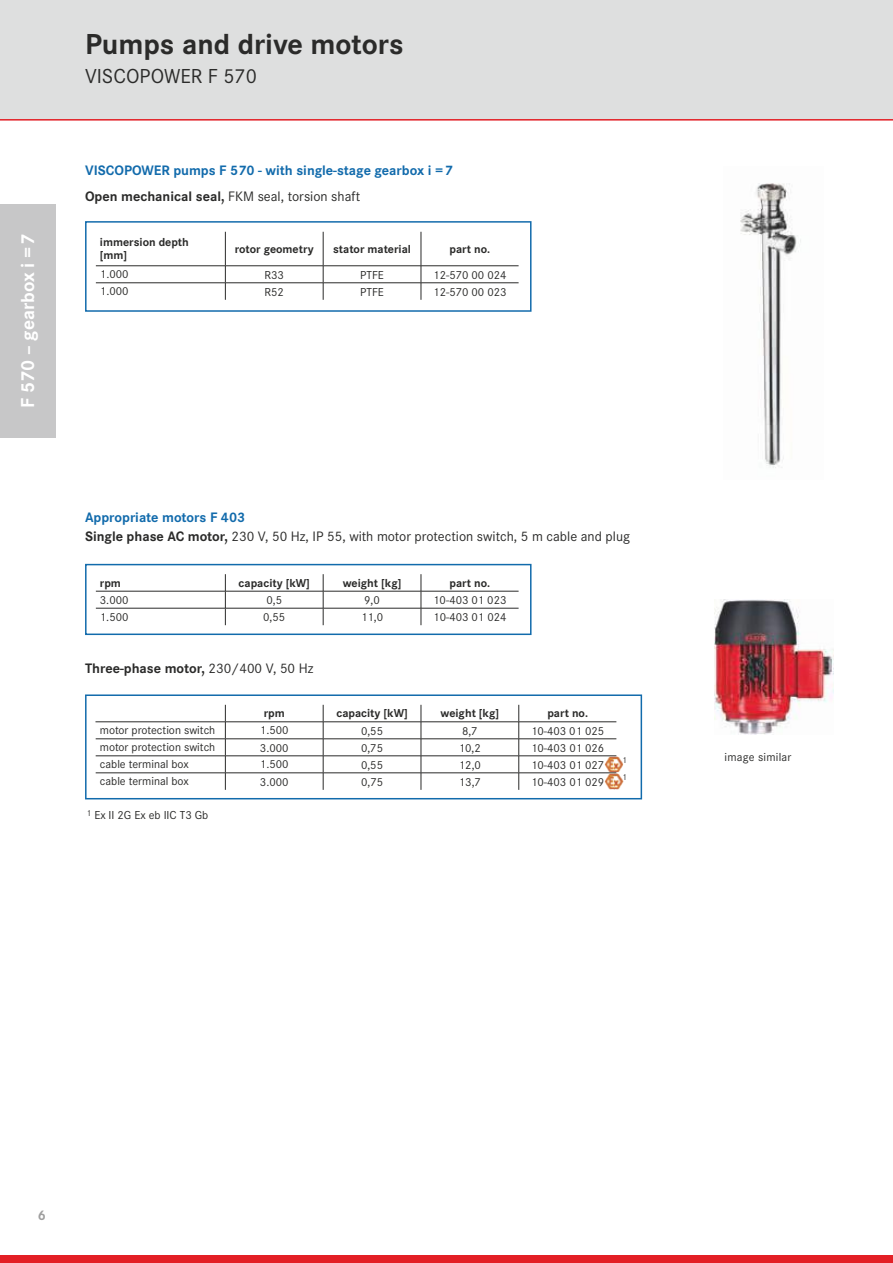
<style>
.page{position:relative;width:893px;height:1263px;background:#fff}
.page>*{position:absolute;margin:0;border:0;box-sizing:border-box;transform-origin:0 0}
.t1{font:700 30px "Corporate S";color:#2b2b2a}
.t2{font:21px "Corporate S";color:#2b2b2a}
.t3{font:700 19.5px "Corporate S";color:#fff}
.t4{font:14.25px/19.5px "Corporate S";color:#2b2b2a}
.t5{font:700 14.25px "Corporate S";color:#126bac}
.t6{font:700 14.25px "Corporate S";color:#2b2b2a}
.t7{font:700 14.25px "Corporate S";color:#9f9f9f}
.t8{font:12px "Corporate S";color:#2b2b2a}
.t9{font:700 12px/12.8px "Corporate S";color:#2b2b2a}
.t10{font:12px "Corporate S";letter-spacing:.02em;color:#2b2b2a}
.t11{font:9px/17.4px "Corporate S";color:#2b2b2a}
.s1{font-weight:700}
.s2{font-weight:700;color:#126bac}
.s3{font-weight:400}
</style>
<div class="page">
<div style="left:0;top:0;width:893px;height:120px;background:#dedfdf"></div>
<hr style="left:0;top:119px;width:893px;height:2px;background:#e31f25">
<div style="left:0;top:1255px;width:893px;height:8px;background:#e31f25"></div>
<div style="left:85px;top:694px;width:557px;height:105px;border:2px solid #126bac"></div>
<hr style="left:95px;top:721px;width:130px;height:1px;background:#2b2b2a">
<hr style="left:225px;top:721px;width:98px;height:1px;background:#2b2b2a">
<hr style="left:323px;top:721px;width:98px;height:1px;background:#2b2b2a">
<hr style="left:421px;top:721px;width:98px;height:1px;background:#2b2b2a">
<hr style="left:519px;top:721px;width:97px;height:1px;background:#2b2b2a">
<hr style="left:96px;top:738px;width:129px;height:1px;background:#2b2b2a">
<hr style="left:225px;top:738px;width:98px;height:1px;background:#2b2b2a">
<hr style="left:323px;top:738px;width:98px;height:1px;background:#2b2b2a">
<hr style="left:421px;top:738px;width:98px;height:1px;background:#2b2b2a">
<hr style="left:519px;top:738px;width:97px;height:1px;background:#2b2b2a">
<hr style="left:96px;top:755px;width:129px;height:1px;background:#2b2b2a">
<hr style="left:225px;top:755px;width:98px;height:1px;background:#2b2b2a">
<hr style="left:323px;top:755px;width:98px;height:1px;background:#2b2b2a">
<hr style="left:421px;top:755px;width:98px;height:1px;background:#2b2b2a">
<hr style="left:519px;top:755px;width:97px;height:1px;background:#2b2b2a">
<hr style="left:96px;top:772px;width:129px;height:1px;background:#2b2b2a">
<hr style="left:225px;top:772px;width:98px;height:1px;background:#2b2b2a">
<svg style="left:225px;top:705px;width:1px;height:85px"></svg>
<hr style="left:323px;top:772px;width:98px;height:1px;background:#2b2b2a">
<svg style="left:323px;top:705px;width:1px;height:85px"></svg>
<hr style="left:421px;top:772px;width:98px;height:1px;background:#2b2b2a">
<svg style="left:421px;top:705px;width:1px;height:85px"></svg>
<hr style="left:519px;top:772px;width:97px;height:1px;background:#2b2b2a">
<svg style="left:518px;top:705px;width:1px;height:85px"></svg>
<div style="left:85px;top:221px;width:446px;height:91px;border:2px solid #126bac"></div>
<div style="left:85px;top:564px;width:446px;height:71px;border:2px solid #126bac"></div>
<hr style="left:225px;top:232px;width:1px;height:34px;background:#2b2b2a">
<hr style="left:323px;top:232px;width:1px;height:34px;background:#2b2b2a">
<hr style="left:421px;top:232px;width:1px;height:34px;background:#2b2b2a">
<hr style="left:96px;top:283px;width:129px;height:1px;background:#2b2b2a">
<hr style="left:225px;top:283px;width:98px;height:1px;background:#2b2b2a">
<hr style="left:323px;top:283px;width:98px;height:1px;background:#2b2b2a">
<hr style="left:421px;top:283px;width:98px;height:1px;background:#2b2b2a">
<hr style="left:96px;top:265px;width:129px;height:1px;background:#2b2b2a">
<hr style="left:225px;top:265px;width:98px;height:1px;background:#2b2b2a">
<svg style="left:225px;top:266px;width:1px;height:34px"></svg>
<hr style="left:323px;top:265px;width:98px;height:1px;background:#2b2b2a">
<svg style="left:323px;top:266px;width:1px;height:34px"></svg>
<hr style="left:421px;top:265px;width:98px;height:1px;background:#2b2b2a">
<svg style="left:421px;top:266px;width:1px;height:34px"></svg>
<hr style="left:96px;top:608px;width:129px;height:1px;background:#2b2b2a">
<hr style="left:225px;top:608px;width:98px;height:1px;background:#2b2b2a">
<hr style="left:323px;top:608px;width:98px;height:1px;background:#2b2b2a">
<hr style="left:421px;top:608px;width:98px;height:1px;background:#2b2b2a">
<hr style="left:96px;top:591px;width:129px;height:1px;background:#2b2b2a">
<hr style="left:225px;top:591px;width:98px;height:1px;background:#2b2b2a">
<svg style="left:225px;top:574px;width:1px;height:51px"></svg>
<hr style="left:323px;top:591px;width:98px;height:1px;background:#2b2b2a">
<svg style="left:323px;top:574px;width:1px;height:51px"></svg>
<hr style="left:421px;top:591px;width:98px;height:1px;background:#2b2b2a">
<svg style="left:421px;top:574px;width:1px;height:51px"></svg>
<img style="left:604px;top:756px;width:19px;height:16px">
<img style="left:604px;top:774px;width:19px;height:16px">
<img style="left:714px;top:599px;width:119px;height:135px">
<img style="left:740px;top:183px;width:61px;height:285px">
<div style="left:0;top:204px;width:55px;height:234px;background:#c7c7c8"></div>
<h3 class="t3" style="left:14px;top:408px;width:176px;rotate:-90deg">F 570 – gearbox i =7</h3>
<h1 class="t1" style="left:85px;top:24px;width:320px">Pumps and drive motors</h1>
<h2 class="t2" style="left:85px;top:62px;width:173px">VISCOPOWER F 570</h2>
<p class="t5" style="left:85px;top:161px;width:369px">VISCOPOWER pumps F 570 - with single-stage gearbox i =7</p>
<p class="t4" style="left:85px;top:186px;width:277px"><span class="s1">Open mechanical seal,</span> FKM seal, torsion shaft</p>
<p class="t9" style="left:100px;top:236px;width:90px">immersion depth [mm]</p>
<p class="t9" style="left:235px;top:242px;width:80px">rotor geometry</p>
<p class="t9" style="left:333px;top:242px;width:79px">stator material</p>
<p class="t9" style="left:449px;top:242px;width:42px">part no.</p>
<p class="t8" style="left:100px;top:266px;width:30px">1.000</p>
<p class="t8" style="left:265px;top:267px;width:21px">R33</p>
<p class="t8" style="left:360px;top:267px;width:25px">PTFE</p>
<p class="t8" style="left:433px;top:267px;width:75px">12-570 00 024</p>
<p class="t8" style="left:100px;top:283px;width:30px">1.000</p>
<p class="t8" style="left:265px;top:284px;width:21px">R52</p>
<p class="t8" style="left:360px;top:284px;width:25px">PTFE</p>
<p class="t8" style="left:433px;top:284px;width:75px">12-570 00 023</p>
<p class="t4" style="left:85px;top:507px;width:546px"><span class="s2">Appropriate motors F 403<br></span><span class="s1">Single phase AC motor,</span> 230 V, 50 Hz, IP 55, with motor protection switch, 5 m cable and plug</p>
<p class="t9" style="left:100px;top:576px;width:23px">rpm</p>
<p class="t9" style="left:239px;top:576px;width:73px">capacity [kW]</p>
<p class="t9" style="left:343px;top:576px;width:60px">weight [kg]</p>
<p class="t9" style="left:449px;top:576px;width:42px">part no.</p>
<p class="t8" style="left:100px;top:592px;width:30px">3.000</p>
<p class="t8" style="left:266px;top:592px;width:17px">0,5</p>
<p class="t8" style="left:364px;top:592px;width:17px">9,0</p>
<p class="t8" style="left:433px;top:592px;width:75px">10-403 01 023</p>
<p class="t8" style="left:100px;top:609px;width:30px">1.500</p>
<p class="t8" style="left:263px;top:609px;width:24px">0,55</p>
<p class="t8" style="left:361px;top:609px;width:24px">11,0</p>
<p class="t8" style="left:433px;top:609px;width:75px">10-403 01 024</p>
<p class="t6" style="left:85px;top:658px;width:230px">Three-phase motor, <span class="s3">230/400 V, 50 Hz</span></p>
<p class="t9" style="left:264px;top:706px;width:23px">rpm</p>
<p class="t9" style="left:336px;top:706px;width:73px">capacity [kW]</p>
<p class="t9" style="left:440px;top:706px;width:60px">weight [kg]</p>
<p class="t9" style="left:547px;top:706px;width:42px">part no.</p>
<p class="t8" style="left:100px;top:722px;width:117px">motor protection switch</p>
<p class="t8" style="left:260px;top:722px;width:30px">1.500</p>
<p class="t8" style="left:361px;top:723px;width:24px">0,55</p>
<p class="t8" style="left:462px;top:723px;width:17px">8,7</p>
<p class="t8" style="left:531px;top:723px;width:75px">10-403 01 025</p>
<p class="t8" style="left:100px;top:739px;width:117px">motor protection switch</p>
<p class="t8" style="left:260px;top:740px;width:30px">3.000</p>
<p class="t8" style="left:361px;top:740px;width:24px">0,75</p>
<p class="t8" style="left:459px;top:740px;width:24px">10,2</p>
<p class="t8" style="left:531px;top:740px;width:75px">10-403 01 026</p>
<p class="t8" style="left:100px;top:756px;width:90px">cable terminal box</p>
<p class="t8" style="left:260px;top:756px;width:30px">1.500</p>
<p class="t8" style="left:361px;top:757px;width:24px">0,55</p>
<p class="t8" style="left:459px;top:757px;width:24px">12,0</p>
<p class="t8" style="left:531px;top:757px;width:75px">10-403 01 027</p>
<p class="t8" style="left:100px;top:773px;width:90px">cable terminal box</p>
<p class="t8" style="left:260px;top:774px;width:30px">3.000</p>
<p class="t8" style="left:361px;top:774px;width:24px">0,75</p>
<p class="t8" style="left:459px;top:774px;width:24px">13,7</p>
<p class="t8" style="left:531px;top:774px;width:75px">10-403 01 029</p>
<p class="t8" style="left:87px;top:807px;width:123px"><sup>1</sup> Ex II 2G Ex eb IIC T3 Gb</p>
<p class="t11" style="left:622px;top:751px;width:6px">1<br>1</p>
<p class="t10" style="left:725px;top:749px;width:68px">image similar</p>
<p class="t7" style="left:38px;top:1206px;width:10px">6</p>
</div>
